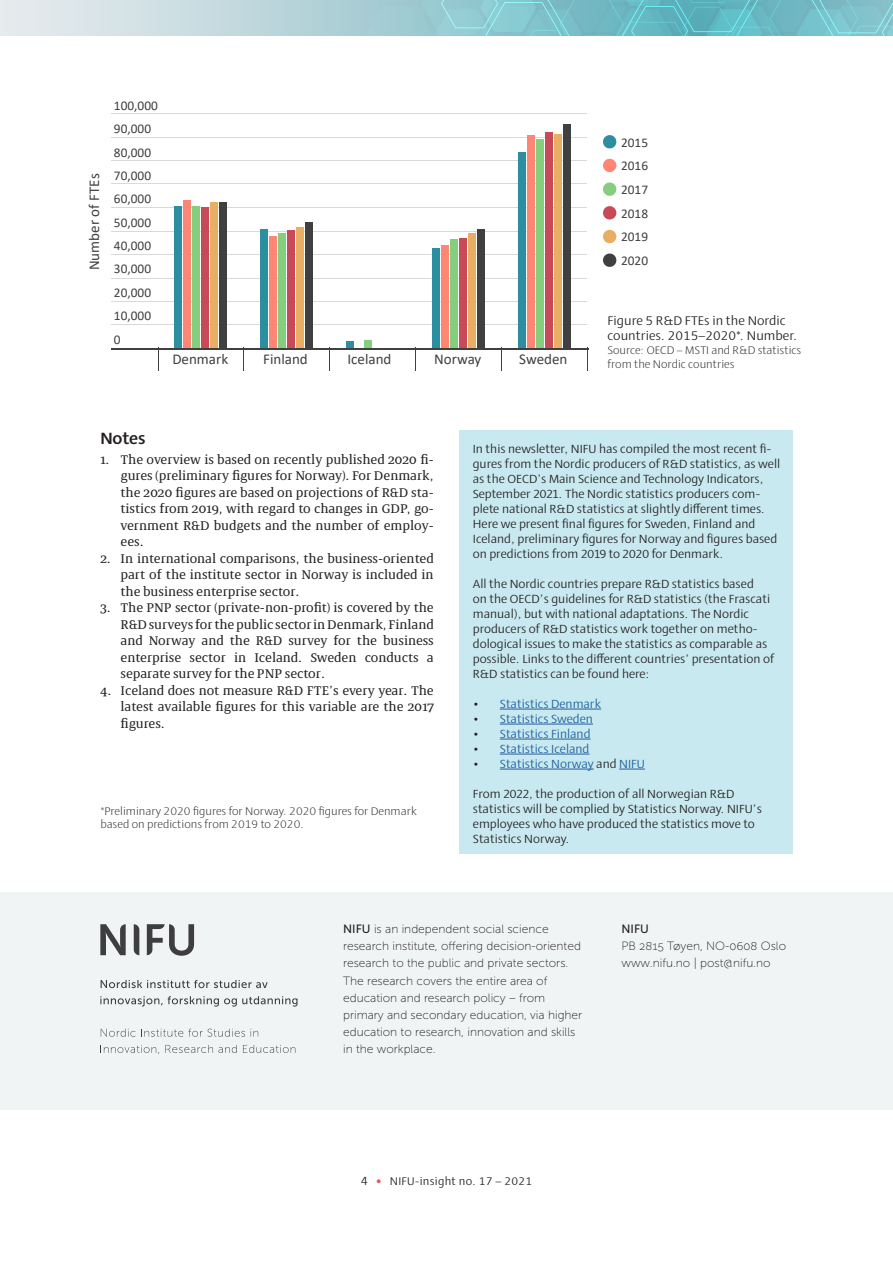
<style>
.page{position:relative;width:893px;height:1263px;background:#fff}
.page>*{position:absolute;margin:0;border:0;box-sizing:border-box;transform-origin:0 0}
.NIFU_Litteratur_Slut{font:700 16.5px "Ador";letter-spacing:-.01em;color:#231f20}
.t1{font:15px "Calibri 2";color:#404040}
.t2{font:13.35px/23.4px "Calibri 2";color:#404040;text-align:justify}
.t3{font:12.75px/16.5px "Bionik";color:#231f20;text-align:justify}
.NIFU_Figur_tittel{font:12.75px/15px "Ador";color:#231f20}
.NIFU_Tabell_kropp{font:12px/15px "Ador";color:#231f20}
.t4{font:12px/17.1px "Museo Sans 100";color:#231f20}
.t5{font:12px "Ador";color:#175d9e}
.t6{font:12px "Museo Sans 500";color:#231f20}
.NIFU_Tabell_figur_ki{font:300 11.25px/13.5px "Ador";color:#231f20}
.t7{font:11.25px "Ador";letter-spacing:.02em;color:#231f20}
.s1{color:#231f20}
.s2{font-family:"Museo Sans 500"}
.s3{font-size:12px}
.s4{font-family:"Calibri 2";font-size:12px;color:#ef5060}
</style>
<div class="page">
<svg style="left:0;top:0;width:364px;height:36px"></svg>
<svg style="left:364px;top:0;width:529px;height:36px"></svg>
<div style="left:0;top:893px;width:893px;height:217px;background:#f1f4f5"></div>
<svg style="left:134px;top:924px;width:5px;height:31px"></svg>
<svg style="left:100px;top:924px;width:26px;height:31px"></svg>
<svg style="left:147px;top:924px;width:47px;height:32px"></svg>
<svg style="left:101px;top:980px;width:167px;height:8px"></svg>
<svg style="left:100px;top:996px;width:198px;height:10px"></svg>
<svg style="left:101px;top:1028px;width:144px;height:9px"></svg>
<svg style="left:251px;top:1029px;width:7px;height:8px"></svg>
<svg style="left:103px;top:1045px;width:56px;height:9px"></svg>
<svg style="left:165px;top:1045px;width:72px;height:8px"></svg>
<svg style="left:243px;top:1045px;width:52px;height:8px"></svg>
<div style="left:459px;top:431px;width:334px;height:423px;background:#c8e9ef"></div>
<hr style="left:500px;top:709px;width:101px;height:1px;background:#285b9c">
<hr style="left:500px;top:724px;width:93px;height:1px;background:#285b9c">
<hr style="left:500px;top:739px;width:91px;height:1px;background:#285b9c">
<hr style="left:500px;top:754px;width:89px;height:1px;background:#285b9c">
<hr style="left:500px;top:769px;width:94px;height:1px;background:#285b9c">
<svg style="left:619px;top:769px;width:26px;height:1px"></svg>
<hr style="left:112px;top:113px;width:475px;height:1px;background:#404040">
<hr style="left:112px;top:137px;width:475px;height:1px;background:#404040">
<hr style="left:112px;top:160px;width:475px;height:1px;background:#404040">
<hr style="left:112px;top:183px;width:475px;height:1px;background:#404040">
<hr style="left:112px;top:207px;width:475px;height:1px;background:#404040">
<hr style="left:112px;top:231px;width:475px;height:1px;background:#404040">
<hr style="left:112px;top:254px;width:475px;height:1px;background:#404040">
<hr style="left:112px;top:278px;width:475px;height:1px;background:#404040">
<hr style="left:112px;top:301px;width:475px;height:1px;background:#404040">
<hr style="left:112px;top:324px;width:475px;height:1px;background:#404040">
<hr style="left:112px;top:348px;width:477px;height:1px;background:#404040">
<svg style="left:158px;top:349px;width:1px;height:22px"></svg>
<svg style="left:329px;top:349px;width:1px;height:22px"></svg>
<svg style="left:415px;top:349px;width:1px;height:22px"></svg>
<svg style="left:501px;top:349px;width:1px;height:22px"></svg>
<svg style="left:587px;top:349px;width:1px;height:22px"></svg>
<div style="left:174px;top:207px;width:8px;height:141px;background:#2d8e9f"></div>
<div style="left:183px;top:200px;width:8px;height:148px;background:#ff8674"></div>
<div style="left:192px;top:207px;width:8px;height:141px;background:#84ce7e"></div>
<div style="left:201px;top:208px;width:8px;height:140px;background:#c84957"></div>
<div style="left:210px;top:202px;width:8px;height:146px;background:#e8ae63"></div>
<div style="left:219px;top:202px;width:8px;height:146px;background:#404040"></div>
<div style="left:260px;top:230px;width:8px;height:118px;background:#2d8e9f"></div>
<div style="left:269px;top:237px;width:8px;height:111px;background:#ff8674"></div>
<div style="left:278px;top:233px;width:8px;height:115px;background:#84ce7e"></div>
<div style="left:287px;top:231px;width:8px;height:117px;background:#c84957"></div>
<div style="left:296px;top:227px;width:8px;height:121px;background:#e8ae63"></div>
<div style="left:305px;top:222px;width:8px;height:126px;background:#404040"></div>
<div style="left:346px;top:341px;width:7px;height:7px;background:#2d8e9f"></div>
<div style="left:364px;top:340px;width:8px;height:8px;background:#84ce7e"></div>
<div style="left:432px;top:248px;width:7px;height:100px;background:#2d8e9f"></div>
<div style="left:441px;top:245px;width:7px;height:103px;background:#ff8674"></div>
<div style="left:450px;top:239px;width:7px;height:109px;background:#84ce7e"></div>
<div style="left:459px;top:239px;width:7px;height:109px;background:#c84957"></div>
<div style="left:468px;top:234px;width:7px;height:114px;background:#e8ae63"></div>
<div style="left:477px;top:229px;width:8px;height:119px;background:#404040"></div>
<div style="left:518px;top:152px;width:7px;height:196px;background:#2d8e9f"></div>
<div style="left:527px;top:135px;width:7px;height:213px;background:#ff8674"></div>
<div style="left:536px;top:139px;width:7px;height:209px;background:#84ce7e"></div>
<div style="left:545px;top:132px;width:7px;height:216px;background:#c84957"></div>
<div style="left:554px;top:134px;width:7px;height:214px;background:#e8ae63"></div>
<div style="left:563px;top:124px;width:7px;height:224px;background:#404040"></div>
<svg style="left:603px;top:135px;width:13px;height:13px"></svg>
<svg style="left:603px;top:159px;width:13px;height:13px"></svg>
<svg style="left:603px;top:182px;width:13px;height:14px"></svg>
<svg style="left:603px;top:206px;width:13px;height:13px"></svg>
<svg style="left:603px;top:230px;width:13px;height:13px"></svg>
<svg style="left:603px;top:254px;width:13px;height:13px"></svg>
<p class="t1" style="left:84px;top:270px;width:98px;rotate:-90deg">Number of FTEs</p>
<p class="t2" style="left:114px;top:93px;width:45px;text-align:left">100,000<br>90,000<br>80,000<br>70,000<br>60,000<br>50,000<br>40,000<br>30,000<br>20,000<br>10,000<br>0</p>
<p class="t1" style="left:172px;top:349px;width:57px">Denmark</p>
<p class="t1" style="left:263px;top:349px;width:46px">Finland</p>
<p class="t1" style="left:347px;top:349px;width:45px">Iceland</p>
<p class="t1" style="left:434px;top:349px;width:49px">Norway</p>
<p class="t1" style="left:519px;top:349px;width:50px">Sweden</p>
<p class="t2" style="left:621px;top:130px;width:29px">2015<br>2016<br>2017<br>2018<br>2019<br>2020</p>
<p class="NIFU_Figur_tittel" style="left:607px;top:312px;width:192px">Figure 5 R&amp;D FTEs in the Nordic countries. 2015–2020*. Number.</p>
<p class="NIFU_Tabell_figur_ki" style="left:607px;top:343px;width:195px">Source: OECD – MSTI and R&amp;D statistics from the Nordic countries</p>
<p class="NIFU_Litteratur_Slut" style="left:100px;top:426px;width:47px">Notes</p>
<p class="t3" style="left:121px;top:450px;width:315px;text-indent:-20px">1. The overview is based on recently published 2020 fi&shy;gures (preliminary figures for Norway). For Denmark, the 2020 figures are based on projections of R&amp;D sta&shy;tistics from 2019, with regard to changes in GDP, go&shy;vernment R&amp;D budgets and the number of employ&shy;ees.</p>
<p class="t3" style="left:121px;top:549px;width:315px;text-indent:-20px">2. In international comparisons, the business-oriented part of the institute sector in Norway is included in the business enterprise sector.</p>
<p class="t3" style="left:121px;top:599px;width:315px;text-indent:-20px">3. The PNP sector (private-non-profit) is covered by the R&amp;D surveys for the public sector in Denmark, Finland and Norway and the R&amp;D survey for the business enterprise sector in Iceland. Sweden conducts a separate survey for the PNP sector.</p>
<p class="t3" style="left:121px;top:681px;width:315px;text-indent:-20px">4. Iceland does not measure R&amp;D FTE’s every year. The latest available figures for this variable are the 2017 figures.</p>
<p class="NIFU_Tabell_figur_ki" style="left:100px;top:803px;width:318px">*Preliminary 2020 figures for Norway. 2020 figures for Denmark based on predictions from 2019 to 2020.</p>
<p class="NIFU_Tabell_kropp" style="left:473px;top:441px;width:309px">In this newsletter, NIFU has compiled the most recent fi&shy;gures from the Nordic producers of R&amp;D statistics, as well as the OECD’s Main Science and Technology Indicators, September 2021. The Nordic statistics producers com&shy;plete national R&amp;D statistics at slightly different times.<br>Here we present final figures for Sweden, Finland and Iceland, preliminary figures for Norway and figures based on predictions from 2019 to 2020 for Denmark.</p>
<p class="NIFU_Tabell_kropp" style="left:473px;top:576px;width:303px">All the Nordic countries prepare R&amp;D statistics based<br>on the OECD’s guidelines for R&amp;D statistics (the Frascati manual), but with national adaptations. The Nordic producers of R&amp;D statistics work together on metho&shy;dological issues to make the statistics as comparable as possible. Links to the different countries’ presentation of R&amp;D statistics can be found here:</p>
<p class="t5" style="left:473px;top:696px;width:130px"><span class="s1">•</span> Statistics Denmark</p>
<p class="t5" style="left:473px;top:711px;width:122px"><span class="s1">•</span> Statistics Sweden</p>
<p class="t5" style="left:473px;top:726px;width:119px"><span class="s1">•</span> Statistics Finland</p>
<p class="t5" style="left:473px;top:741px;width:118px"><span class="s1">•</span> Statistics Iceland</p>
<p class="t5" style="left:473px;top:756px;width:174px"><span class="s1">•</span> Statistics Norway <span class="s1">and</span> NIFU</p>
<p class="NIFU_Tabell_kropp" style="left:473px;top:786px;width:291px">From 2022, the production of all Norwegian R&amp;D statistics will be complied by Statistics Norway. NIFU’s employees who have produced the statistics move to Statistics Norway.</p>
<p class="t4" style="left:343px;top:921px;width:241px"><span class="s2">NIFU</span> is an independent social science research institute, offering decision-oriented research to the public and private sectors.<br>The research covers the entire area of education and research policy – from primary and secondary education, via higher education to research, innovation and skills in the workplace.</p>
<p class="t6" style="left:621px;top:922px;width:29px">NIFU</p>
<p class="t4" style="left:621px;top:938px;width:166px">PB 2815 Tøyen, NO-0608 Oslo www.nifu.no | post@nifu.no</p>
<p class="t7" style="left:361px;top:1173px;width:173px"><span class="s3">4</span> <span class="s4">•</span> NIFU-insight no. 17 – 2021</p>
</div>
